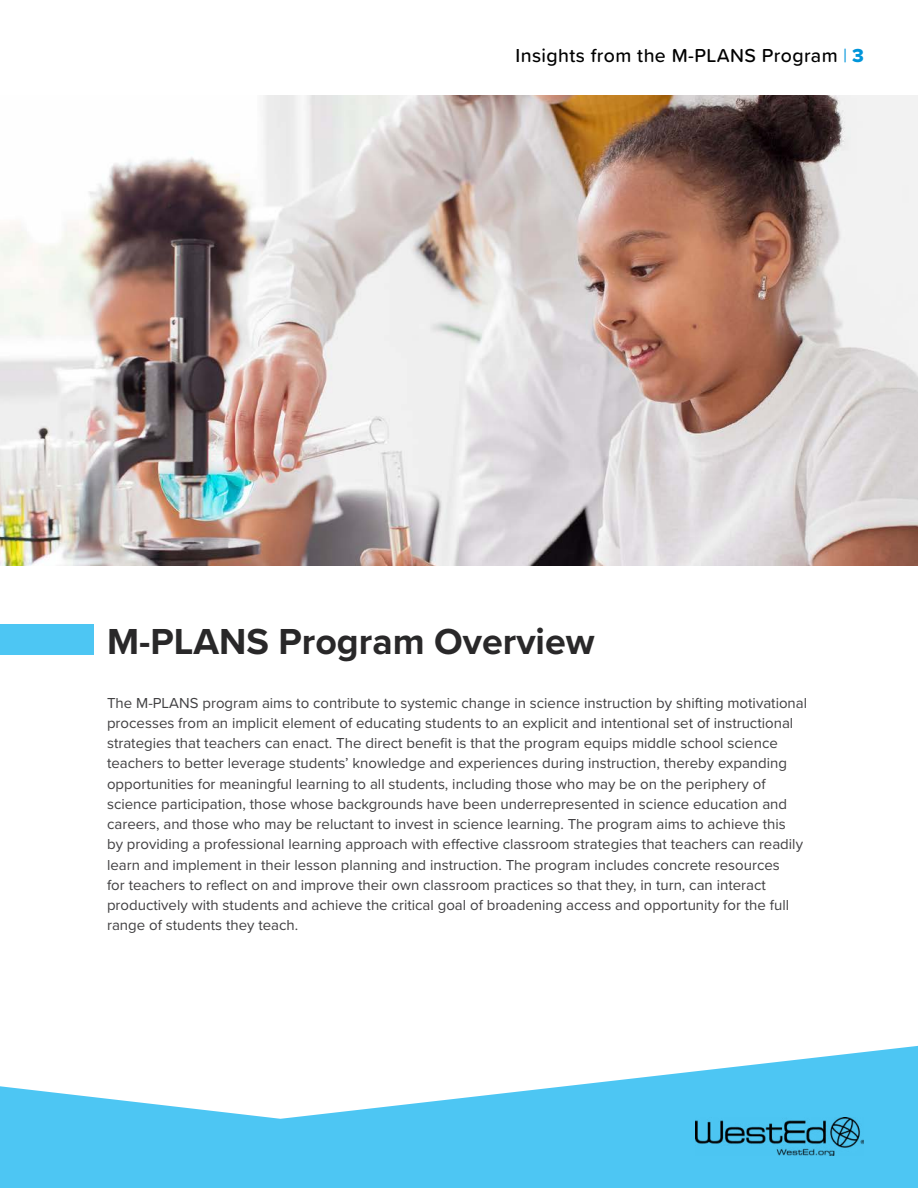
<style>
.page{position:relative;width:918px;height:1188px;background:#fff}
.page>*{position:absolute;margin:0;border:0;box-sizing:border-box;transform-origin:0 0}
.t1{font:700 37.5px "Proxima Nova";color:#292829}
.t2{font:500 19.5px "Proxima Soft";letter-spacing:.02em;color:#000}
.t3{font:15px/20.2px "Proxima Nova";color:#414042}
.s1{font-family:"Proxima Nova"}
.s2{font-weight:400;color:#0095da}
.s3{font-family:"Proxima Nova Extrabld";font-weight:400;color:#0095da}
</style>
<div class="page">
<svg style="left:0;top:1046px;width:918px;height:142px;fill:#4dc6f3"></svg>
<img style="left:695px;top:1118px;width:169px;height:37px">
<img style="left:0;top:95px;width:918px;height:471px">
<div style="left:0;top:624px;width:94px;height:30px;background:#4dc6f3"></div>
<h2 class="t2" style="left:516px;top:41px;width:350px"><span class="s1">I</span>nsights from the M-PLANS Program <span class="s2">|</span> <span class="s3">3</span></h2>
<h2 class="t1" style="left:107px;top:613px;width:489px">M-PLANS Program Overview</h2>
<p class="t3" style="left:107px;top:692px;width:702px">The M-PLANS program aims to contribute to systemic change in science instruction by shifting motivational processes from an implicit element of educating students to an explicit and intentional set of instructional strategies that teachers can enact. The direct benefit is that the program equips middle school science teachers to better leverage students’ knowledge and experiences during instruction, thereby expanding opportunities for meaningful learning to all students, including those who may be on the periphery of science participation, those whose backgrounds have been underrepresented in science education and careers, and those who may be reluctant to invest in science learning. The program aims to achieve this<br>by providing a professional learning approach with effective classroom strategies that teachers can readily learn and implement in their lesson planning and instruction. The program includes concrete resources<br>for teachers to reflect on and improve their own classroom practices so that they, in turn, can interact productively with students and achieve the critical goal of broadening access and opportunity for the full range of students they teach.</p>
</div>
